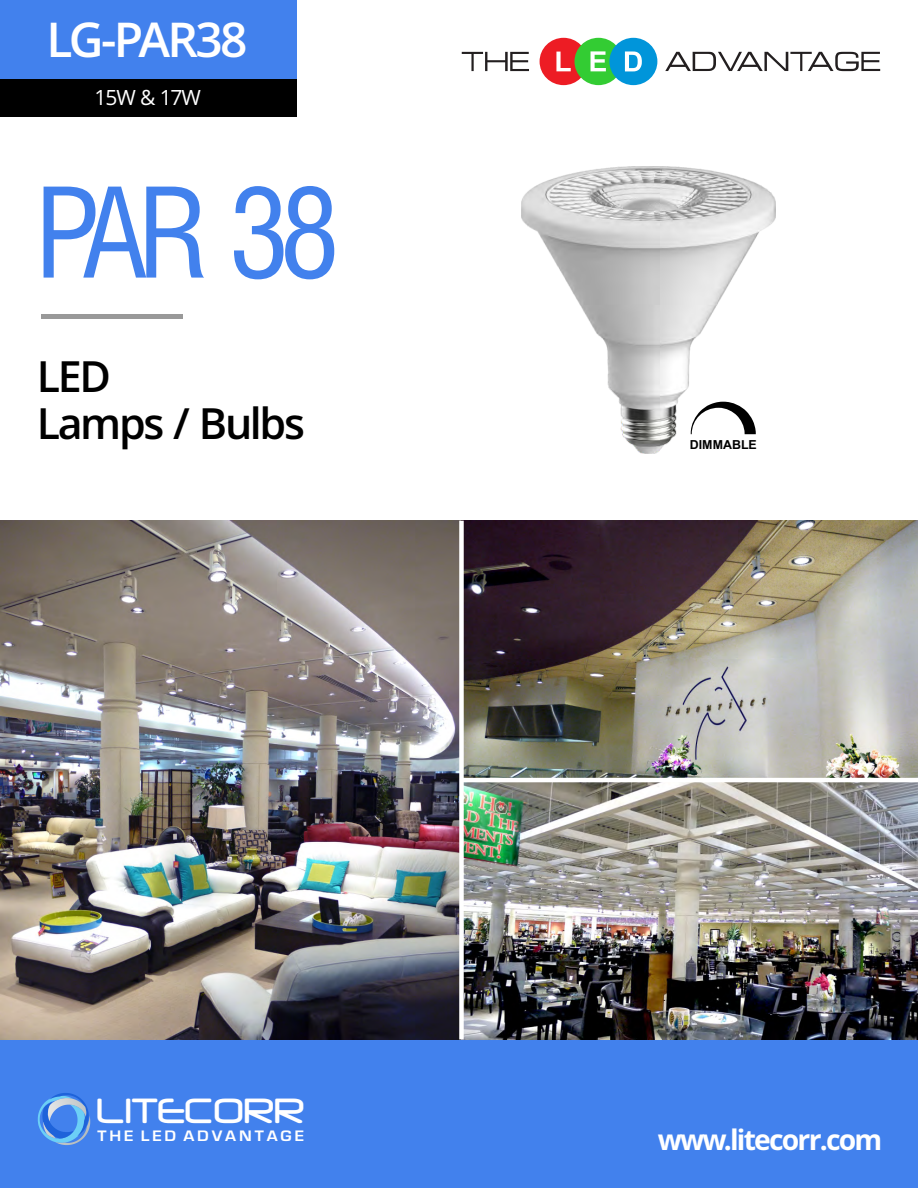
<style>
.page{position:relative;width:918px;height:1188px;background:#fff}
.page>*{position:absolute;margin:0;border:0;box-sizing:border-box;transform-origin:0 0}
.t1{font:condensed 121.05px "Swiss 721 BT";color:#4281ed}
.t2{font:600 48px "Open Sans";letter-spacing:-.055em;color:#fff}
.t3{font:600 43.05px/46.8px "Open Sans";letter-spacing:-.055em;color:#000}
.t4{font:41.25px "Neuropol";color:#fff;scale:.93 1}
.t5{font:700 28.35px "Open Sans";letter-spacing:-.065em;color:#fff}
.t6{font:21px "Open Sans";letter-spacing:-.055em;color:#fff}
.t7{font:700 15.75px "Eurostile";letter-spacing:.17em;color:#fff;scale:1.1 1}
.t8{font:700 12.45px "Arial";color:#000}
</style>
<div class="page">
<svg style="left:462px;top:52px;width:67px;height:19px"></svg>
<svg style="left:665px;top:52px;width:215px;height:19px"></svg>
<div style="left:540px;top:38px;width:48px;height:47px;background:#ed1c24;border-radius:50%"></div>
<svg style="left:556px;top:52px;width:15px;height:19px"></svg>
<div style="left:574px;top:38px;width:48px;height:47px;background:#3c3;border-radius:50%"></div>
<div style="left:609px;top:38px;width:48px;height:47px;background:#0095da;border-radius:50%"></div>
<svg style="left:591px;top:51px;width:15px;height:20px"></svg>
<svg style="left:625px;top:51px;width:17px;height:20px"></svg>
<div style="left:41px;top:314px;width:141px;height:5px;background:#999"></div>
<div style="left:0;top:1039px;width:918px;height:149px;background:#4281ed"></div>
<svg style="left:38px;top:1093px;width:51px;height:52px"></svg>
<div style="left:0;top:0;width:297px;height:79px;background:#4281ed"></div>
<div style="left:0;top:79px;width:297px;height:38px;background:#000"></div>
<img style="left:522px;top:166px;width:254px;height:287px">
<img style="left:0;top:521px;width:918px;height:518px">
<div style="left:459px;top:521px;width:5px;height:518px;background:#fff"></div>
<hr style="left:461px;top:778px;width:457px;height:4px;background:#fff">
<svg style="left:691px;top:402px;width:65px;height:32px"></svg>
<h2 class="t2" style="left:46px;top:20px;width:203px">LG-PAR38</h2>
<p class="t6" style="left:95px;top:89px;width:108px">15W &amp; 17W</p>
<h1 class="t1" style="left:35px;top:186px;width:306px">PAR 38</h1>
<h3 class="t3" style="left:37px;top:357px;width:270px">LED<br>Lamps / Bulbs</h3>
<h3 class="t4" style="left:97px;top:1092px;width:225px">LITECORR</h3>
<p class="t7" style="left:98px;top:1130px;width:189px">THE LED ADVANTAGE</p>
<p class="t8" style="left:690px;top:440px;width:69px">DIMMABLE</p>
<p class="t5" style="left:658px;top:1128px;width:226px">www.litecorr.com</p>
</div>
